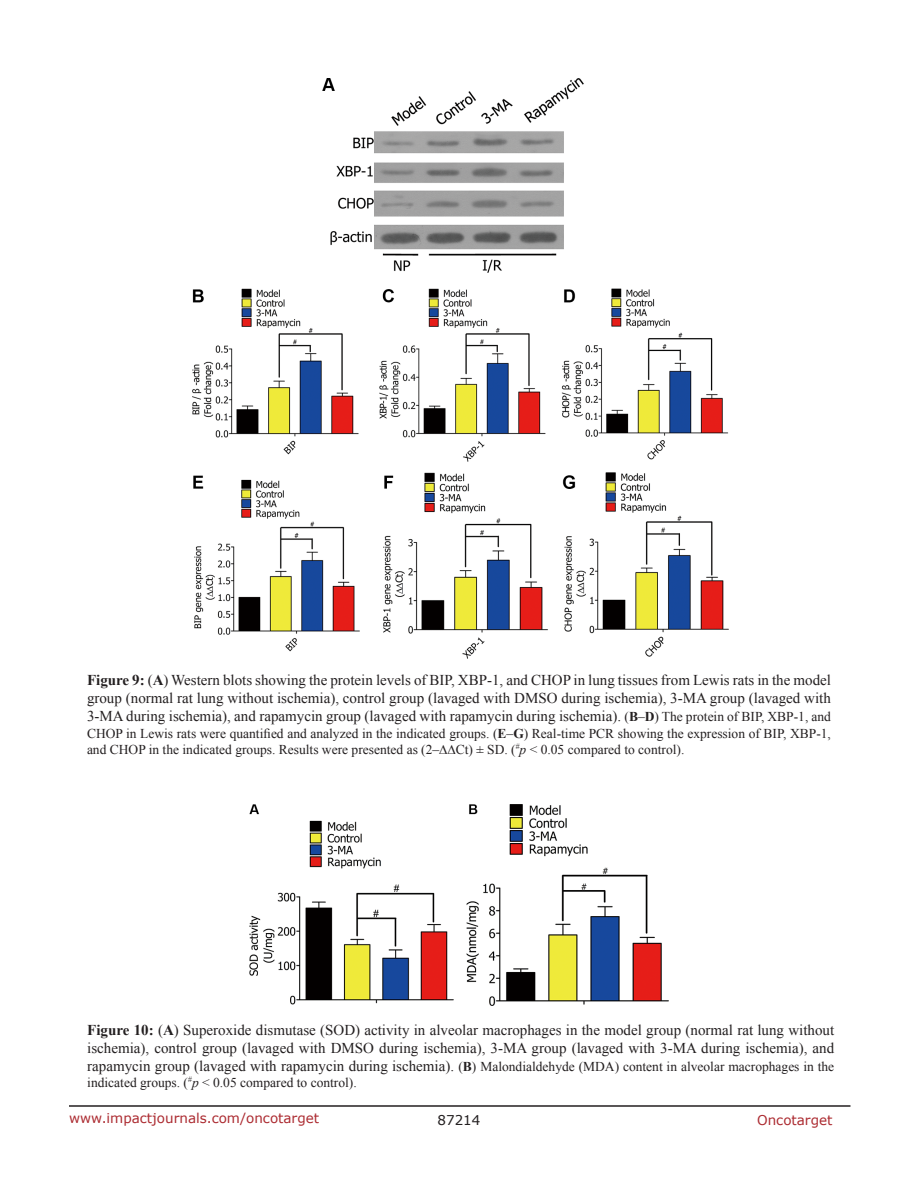
<style>
.page{position:relative;width:918px;height:1188px;background:#fff}
.page>*{position:absolute;margin:0;border:0;box-sizing:border-box;transform-origin:0 0}
.FigureText{font:15px/18px "Times New Roman";color:#231f20;text-align:justify}
.FigureText-2{font:13.5px/16.2px "Times New Roman";color:#231f20}
.t1{font:13.5px "Verdana";color:#ac2b31}
.t2{font:13.5px "Verdana";color:#231f20}
.s1{font-weight:700}
.s2{font-size:13.5px}
.s3{font-weight:700;font-size:13.5px}
.s4{font-style:italic}
.s5{font-size:15px}
</style>
<div class="page">
<hr style="left:69px;top:1105px;width:781px;height:2px;background:#231f20">
<img style="left:192px;top:78px;width:537px;height:581px">
<img style="left:249px;top:805px;width:420px;height:201px">
<p class="FigureText" style="left:87px;top:671px;width:746px"><span class="s1">Figure 9:</span> (<span class="s1">A</span>) Western blots showing the protein levels of BIP, XBP-1, and CHOP in lung tissues from Lewis rats in the model group (normal rat lung without ischemia), control group (lavaged with DMSO during ischemia), 3-MA group (lavaged with 3-MA during ischemia), and rapamycin group (lavaged with rapamycin during ischemia). <span class="s2">(</span><span class="s3">B</span><span class="s2">–</span><span class="s3">D</span><span class="s2">) The protein of BIP, XBP-1, and</span></p>
<p class="FigureText-2" style="left:87px;top:725px;width:745px">CHOP in Lewis rats were quantified and analyzed in the indicated groups. (<span class="s1">E</span>–<span class="s1">G</span>) Real-time PCR showing the expression of BIP, XBP-1, and CHOP in the indicated groups. Results were presented as (2–∆∆Ct) ± SD. (<sup>#</sup><span class="s4">p</span> &lt; 0.05 compared to control).</p>
<p class="FigureText" style="left:87px;top:1021px;width:749px"><span class="s1">Figure 10:</span> (<span class="s1">A</span>) Superoxide dismutase (SOD) activity in alveolar macrophages in the model group (normal rat lung without ischemia), control group (lavaged with DMSO during ischemia), 3-MA group (lavaged with 3-MA during ischemia), and</p>
<p class="FigureText-2" style="left:87px;top:1058px;width:749px"><span class="s5">rapamycin group (lavaged with rapamycin during ischemia).</span> (<span class="s1">B</span>) Malondialdehyde (MDA) content in alveolar macrophages in the indicated groups. (<sup>#</sup><span class="s4">p</span> &lt; 0.05 compared to control).</p>
<p class="t1" style="left:69px;top:1109px;width:252px">www.impactjournals.com/oncotarget</p>
<p class="t2" style="left:438px;top:1111px;width:44px">87214</p>
<p class="t1" style="left:757px;top:1111px;width:77px">Oncotarget</p>
</div>
